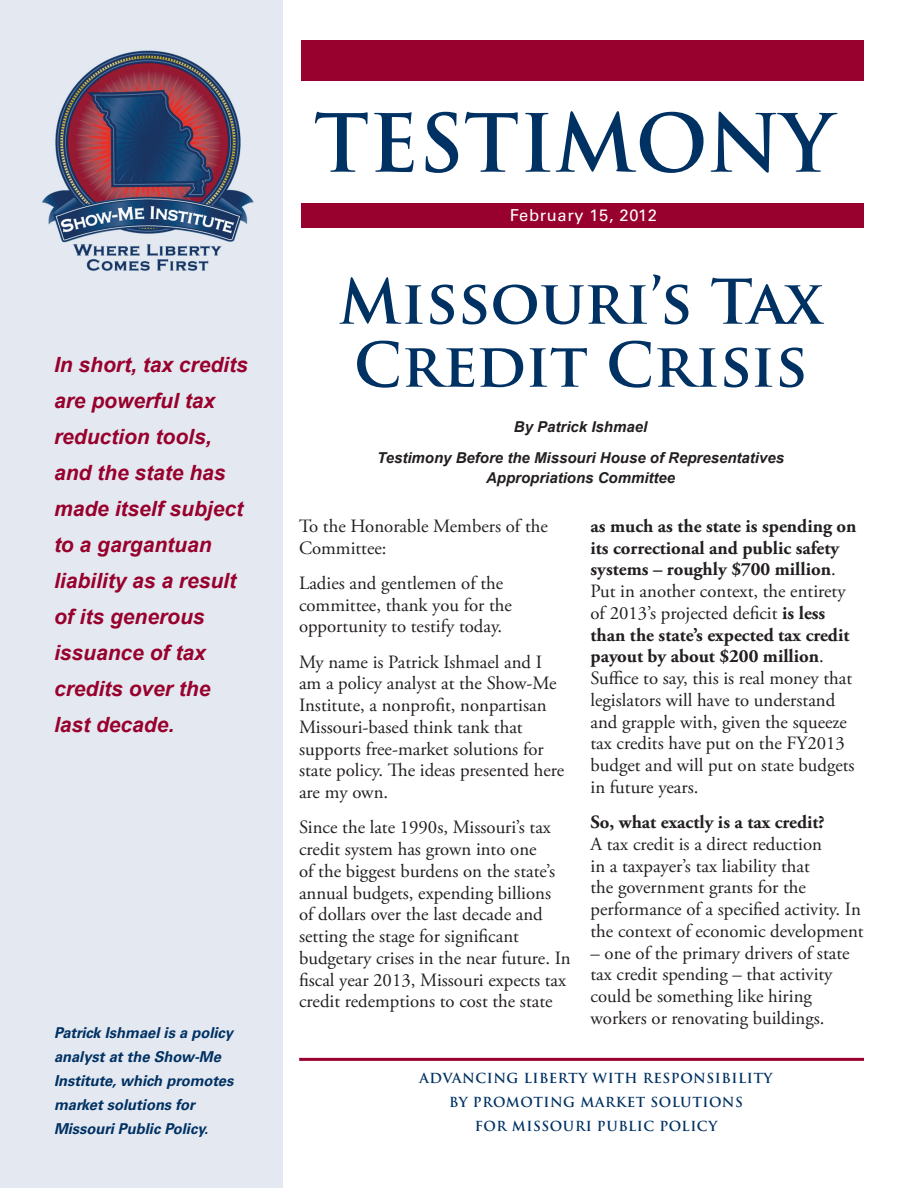
<style>
.page{position:relative;width:918px;height:1188px;background:#fff}
.page>*{position:absolute;margin:0;border:0;box-sizing:border-box;transform-origin:0 0}
.t1{font:700 78px "Trajan Pro";color:#003163}
.t2{font:700 60px/63px "Trajan Pro";color:#003163}
.t3{font:italic 700 21px/36px "Arial";color:#98012d}
.t4{font:18.75px/21.8px "Adobe Garamond Pro";color:#231f20}
.t5{font:700 18.75px "Adobe Garamond Pro";color:#231f20}
.t6{font:16.5px "Univers";letter-spacing:.04em;color:#fff}
.t7{font:italic 700 15px/24px "Univers";color:#003163}
.t8{font:italic 700 15px/31.5px "Arial";color:#231f20;text-align:center}
.t9{font:700 13.5px/24px "Trajan Pro";letter-spacing:.04em;color:#003163;text-align:center}
.s1{font-weight:700}
</style>
<div class="page">
<div style="left:302px;top:203px;width:562px;height:25px;background:#98012d"></div>
<div style="left:302px;top:40px;width:562px;height:41px;background:#98012d"></div>
<img style="left:0;top:0;width:282px;height:1188px">
<hr style="left:299px;top:1058px;width:565px;height:3px;background:#98012d">
<p class="t3" style="left:54px;top:347px;width:195px">In short, tax credits are powerful tax reduction tools, and the state has made itself subject to a gargantuan liability as a result of its generous issuance of tax credits over the last decade.</p>
<p class="t7" style="left:54px;top:1021px;width:181px">Patrick Ishmael is a policy analyst at the Show-Me<br>Institute, which promotes market solutions for<br>Missouri Public Policy.</p>
<h1 class="t1" style="left:314px;top:95px;width:521px">TESTIMONY</h1>
<p class="t6" style="left:510px;top:205px;width:149px">February 15, 2012</p>
<h2 class="t2" style="left:339px;top:271px;width:486px">Missouri’s Tax<br>Credit Crisis</h2>
<p class="t8" style="left:377px;top:411px;width:409px">By Patrick Ishmael<br>Testimony Before the Missouri House of Representatives</p>
<p class="t8" style="left:486px;top:462px;width:191px">Appropriations Committee</p>
<p class="t4" style="left:299px;top:516px;width:250px">To the Honorable Members of the<br>Committee:</p>
<p class="t4" style="left:299px;top:573px;width:215px">Ladies and gentlemen of the committee, thank you for the opportunity to testify today.</p>
<p class="t4" style="left:299px;top:652px;width:267px">My name is Patrick Ishmael and I am a policy analyst at the Show-Me<br>Institute, a nonprofit, nonpartisan<br>Missouri-based think tank that supports free-market solutions for state policy. The ideas presented here are my own.</p>
<p class="t4" style="left:299px;top:817px;width:273px">Since the late 1990s, Missouri’s tax credit system has grown into one<br>of the biggest burdens on the state’s annual budgets, expending billions<br>of dollars over the last decade and setting the stage for significant budgetary crises in the near future. In fiscal year 2013, Missouri expects tax credit redemptions to cost the state</p>
<p class="t4" style="left:591px;top:516px;width:267px"><span class="s1">as much as the state is spending on its correctional and public safety systems – roughly $700 million</span>.<br>Put in another context, the entirety of 2013’s projected deficit <span class="s1">is less than the state’s expected tax credit payout by about $200 million</span>.<br>Suffice to say, this is real money that legislators will have to understand and grapple with, given the squeeze tax credits have put on the FY2013 budget and will put on state budgets in future years.</p>
<p class="t5" style="left:591px;top:811px;width:236px">So, what exactly is a tax credit?</p>
<p class="t4" style="left:591px;top:834px;width:275px">A tax credit is a direct reduction<br>in a taxpayer’s tax liability that<br>the government grants for the performance of a specified activity. In the context of economic development</p>
<p class="t4" style="left:591px;top:943px;width:261px">– one of the primary drivers of state tax credit spending – that activity could be something like hiring workers or renovating buildings.</p>
<p class="t9" style="left:420px;top:1067px;width:355px">ADVANCING LIBERTY WITH RESPONSIBILITY<br>BY PROMOTING MARKET SOLUTIONS<br>FOR MISSOURI PUBLIC POLICY</p>
</div>
